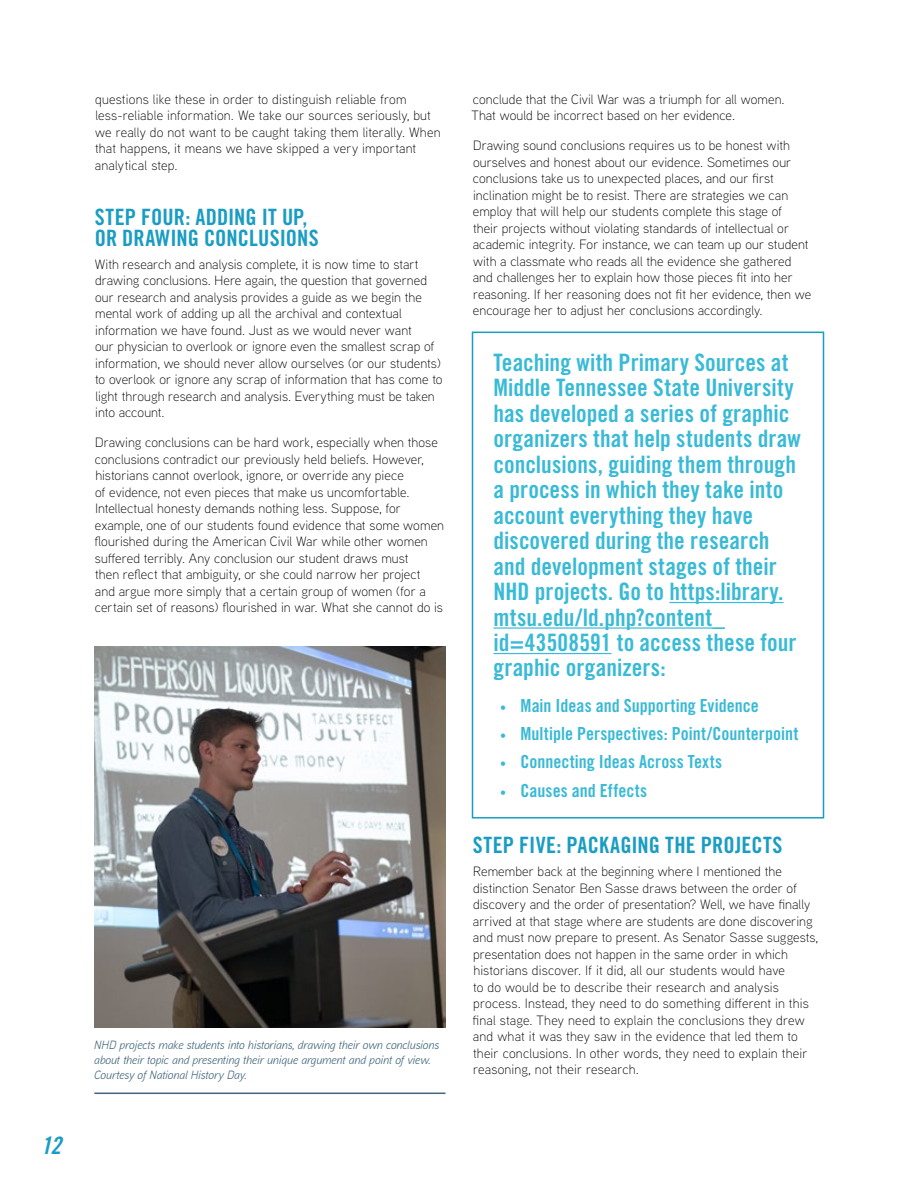
<style>
.page{position:relative;width:918px;height:1188px;background:#fff}
.page>*{position:absolute;margin:0;border:0;box-sizing:border-box;transform-origin:0 0}
.t1{font:24px/25.5px "Trade Gothic LT Std Bd Cn 20";color:#39bad6}
.t2{font:24px "Trade Gothic LT Std Bd Cn 20 Obl";color:#1b9dc3}
.t3{font:22.5px/21px "Trade Gothic LT Std Bd Cn 20";color:#1b9dc3}
.t4{font:18px "Trade Gothic LT Std Bd Cn 20";letter-spacing:.005em;color:#39bad6}
.t5{font:300 13.5px/16.5px "Aaux Next";letter-spacing:.005em;color:#000}
.t6{font:italic 12px/15px "Aaux Next";letter-spacing:-.005em;color:#41657b}
.s1{font-size:12px}
</style>
<div class="page">
<hr style="left:94px;top:1093px;width:352px;height:1px;background:#41657b">
<hr style="left:669px;top:602px;width:114px;height:1px;background:#39bad6">
<hr style="left:494px;top:627px;width:231px;height:2px;background:#39bad6">
<hr style="left:494px;top:653px;width:117px;height:1px;background:#39bad6">
<img style="left:94px;top:647px;width:352px;height:380px">
<div style="left:472px;top:332px;width:352px;height:487px;border:2px solid #1b9dc3"></div>
<h1 class="t2" style="left:41px;top:1131px;width:22px">12</h1>
<p class="t5" style="left:95px;top:90px;width:347px">questions like these in order to distinguish reliable from less-reliable information. We take our sources seriously, but we really do not want to be caught taking them literally. When that happens, it means we have skipped a very important analytical step.</p>
<h2 class="t3" style="left:95px;top:206px;width:225px">STEP FOUR: ADDING IT UP,<br>OR DRAWING CONCLUSIONS</h2>
<p class="t5" style="left:95px;top:255px;width:349px">With research and analysis complete, it is now time to start drawing conclusions. Here again, the question that governed our research and analysis provides a guide as we begin the mental work of adding up all the archival and contextual information we have found. Just as we would never want<br>our physician to overlook or ignore even the smallest scrap of information, we should never allow ourselves (or our students) to overlook or ignore any scrap of information that has come to light through research and analysis. Everything must be taken into account.</p>
<p class="t5" style="left:95px;top:434px;width:351px">Drawing conclusions can be hard work, especially when those conclusions contradict our previously held beliefs. However, historians cannot overlook, ignore, or override any piece<br>of evidence, not even pieces that make us uncomfortable.<br>Intellectual honesty demands nothing less. Suppose, for example, one of our students found evidence that some women fourished during the American Civil War while other women sufered terribly. Any conclusion our student draws must<br>then refect that ambiguity, or she could narrow her project<br>and argue more simply that a certain group of women (for a certain set of reasons) fourished in war. What she cannot do is</p>
<p class="t6" style="left:94px;top:1037px;width:346px">NHD projects make students into historians, drawing their own conclusions about their topic and presenting their unique argument and point ofview.<br>Courtesy ofNational History Day.</p>
<p class="t5" style="left:472px;top:90px;width:315px">conclude that the Civil War was a triumph for all women.<br>That would be incorrect based on her evidence.</p>
<p class="t5" style="left:473px;top:137px;width:340px">Drawing sound conclusions requires us to be honest with ourselves and honest about our evidence. Sometimes our conclusions take us to unexpected places, and our frst inclination might be to resist. There are strategies we can employ that will help our students complete this stage of<br>their projects without violating standards of intellectual or academic integrity. For instance, we can team up our student with a classmate who reads all the evidence she gathered and challenges her to explain how those pieces ft into her reasoning. If her reasoning does not ft her evidence, then we encourage her to adjust her conclusions accordingly.</p>
<p class="t1" style="left:494px;top:349px;width:309px">Teaching with Primary Sources at<br>Middle Tennessee State University has developed a series of graphic organizers that help students draw conclusions, guiding them through a process in which they take into account everything they have discovered during the research and development stages of their<br>NHD projects. Go to https:library. mtsu.edu/ld.php?content_ id=43508591 to access these four graphic organizers:</p>
<p class="t4" style="left:500px;top:694px;width:260px"><span class="s1">•</span> Main Ideas and Supporting Evidence</p>
<p class="t4" style="left:500px;top:723px;width:300px"><span class="s1">•</span> Multiple Perspectives: Point/Counterpoint</p>
<p class="t4" style="left:500px;top:751px;width:223px"><span class="s1">•</span> Connecting Ideas Across Texts</p>
<p class="t4" style="left:500px;top:779px;width:148px"><span class="s1">•</span> Causes and Effects</p>
<h2 class="t3" style="left:473px;top:834px;width:311px">STEP FIVE: PACKAGING THE PROJECTS</h2>
<p class="t5" style="left:473px;top:863px;width:347px">Remember back at the beginning where I mentioned the distinction Senator Ben Sasse draws between the order of discovery and the order of presentation? Well, we have fnally arrived at that stage where are students are done discovering and must now prepare to present. As Senator Sasse suggests, presentation does not happen in the same order in which historians discover. If it did, all our students would have<br>to do would be to describe their research and analysis process. Instead, they need to do something diferent in this fnal stage. They need to explain the conclusions they drew and what it was they saw in the evidence that led them to their conclusions. In other words, they need to explain their reasoning, not their research.</p>
</div>
